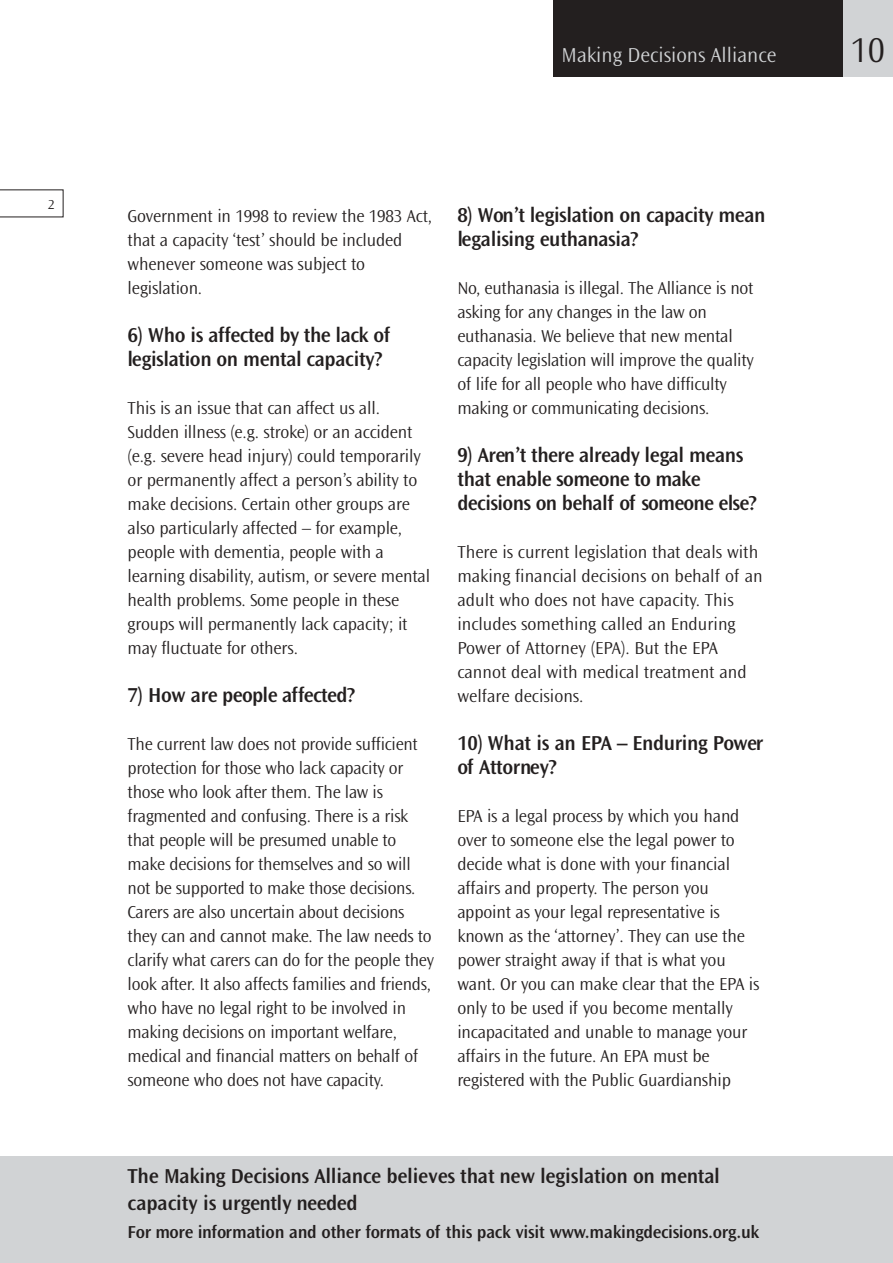
<style>
.page{position:relative;width:893px;height:1263px;background:#fff}
.page>*{position:absolute;margin:0;border:0;box-sizing:border-box;transform-origin:0 0}
.t1{font:300 36px "Ocean Sans";color:#231f1f}
.t2{font:600 21px/24px "Ocean Sans";letter-spacing:-.02em;color:#231f1f}
.t3{font:300 21px "Ocean Sans";color:#d1d3d5}
.t4{font:300 18px/24px "Ocean Sans";letter-spacing:-.01em;color:#231f1f}
.t5{font:600 18px "Ocean Sans";letter-spacing:-.01em;color:#231f1f}
.t6{font:300 13.5px "Ocean Sans";color:#231f1f}
</style>
<div class="page">
<div style="left:842px;top:0;width:50px;height:77px;background:#d1d3d5"></div>
<div style="left:553px;top:0;width:289px;height:77px;background:#231f1f"></div>
<div style="left:0;top:1157px;width:892px;height:106px;background:#d1d3d5"></div>
<svg style="left:0;top:189px;width:63px;height:28px"></svg>
<p class="t6" style="left:48px;top:199px;width:8px">2</p>
<p class="t3" style="left:561px;top:48px;width:216px">Making Decisions Alliance</p>
<h1 class="t1" style="left:850px;top:36px;width:36px">10</h1>
<p class="t4" style="left:128px;top:206px;width:306px">Government in 1998 to review the 1983 Act, that a capacity ‘test’ should be included whenever someone was subject to legislation.</p>
<p class="t2" style="left:128px;top:325px;width:264px">6) Who is affected by the lack of legislation on mental capacity?</p>
<p class="t4" style="left:128px;top:398px;width:304px">This is an issue that can affect us all.<br>Sudden illness (e.g. stroke) or an accident (e.g. severe head injury) could temporarily or permanently affect a person’s ability to make decisions. Certain other groups are also particularly affected – for example, people with dementia, people with a learning disability, autism, or severe mental health problems. Some people in these groups will permanently lack capacity; it may fluctuate for others.</p>
<p class="t2" style="left:128px;top:685px;width:229px">7) How are people affected?</p>
<p class="t4" style="left:128px;top:734px;width:308px">The current law does not provide sufficient protection for those who lack capacity or those who look after them. The law is fragmented and confusing. There is a risk that people will be presumed unable to make decisions for themselves and so will not be supported to make those decisions.<br>Carers are also uncertain about decisions they can and cannot make. The law needs to clarify what carers can do for the people they look after. It also affects families and friends, who have no legal right to be involved in making decisions on important welfare, medical and financial matters on behalf of someone who does not have capacity.</p>
<p class="t2" style="left:457px;top:205px;width:310px">8) Won’t legislation on capacity mean legalising euthanasia?</p>
<p class="t4" style="left:457px;top:278px;width:298px">No, euthanasia is illegal. The Alliance is not asking for any changes in the law on euthanasia. We believe that new mental capacity legislation will improve the quality of life for all people who have difficulty making or communicating decisions.</p>
<p class="t2" style="left:457px;top:445px;width:301px">9) Aren’t there already legal means that enable someone to make decisions on behalf of someone else?</p>
<p class="t4" style="left:457px;top:542px;width:307px">There is current legislation that deals with making financial decisions on behalf of an adult who does not have capacity. This includes something called an Enduring Power of Attorney (EPA). But the EPA cannot deal with medical treatment and welfare decisions.</p>
<p class="t2" style="left:457px;top:733px;width:307px">10) What is an EPA – Enduring Power of Attorney?</p>
<p class="t4" style="left:457px;top:806px;width:303px">EPA is a legal process by which you hand over to someone else the legal power to decide what is done with your financial affairs and property. The person you appoint as your legal representative is known as the ‘attorney’. They can use the power straight away if that is what you want. Or you can make clear that the EPA is only to be used if you become mentally incapacitated and unable to manage your affairs in the future. An EPA must be registered with the Public Guardianship</p>
<p class="t2" style="left:128px;top:1165px;width:594px;line-height:27px">The Making Decisions Alliance believes that new legislation on mental capacity is urgently needed</p>
<p class="t5" style="left:128px;top:1226px;width:633px">For more information and other formats of this pack visit www.makingdecisions.org.uk</p>
</div>
